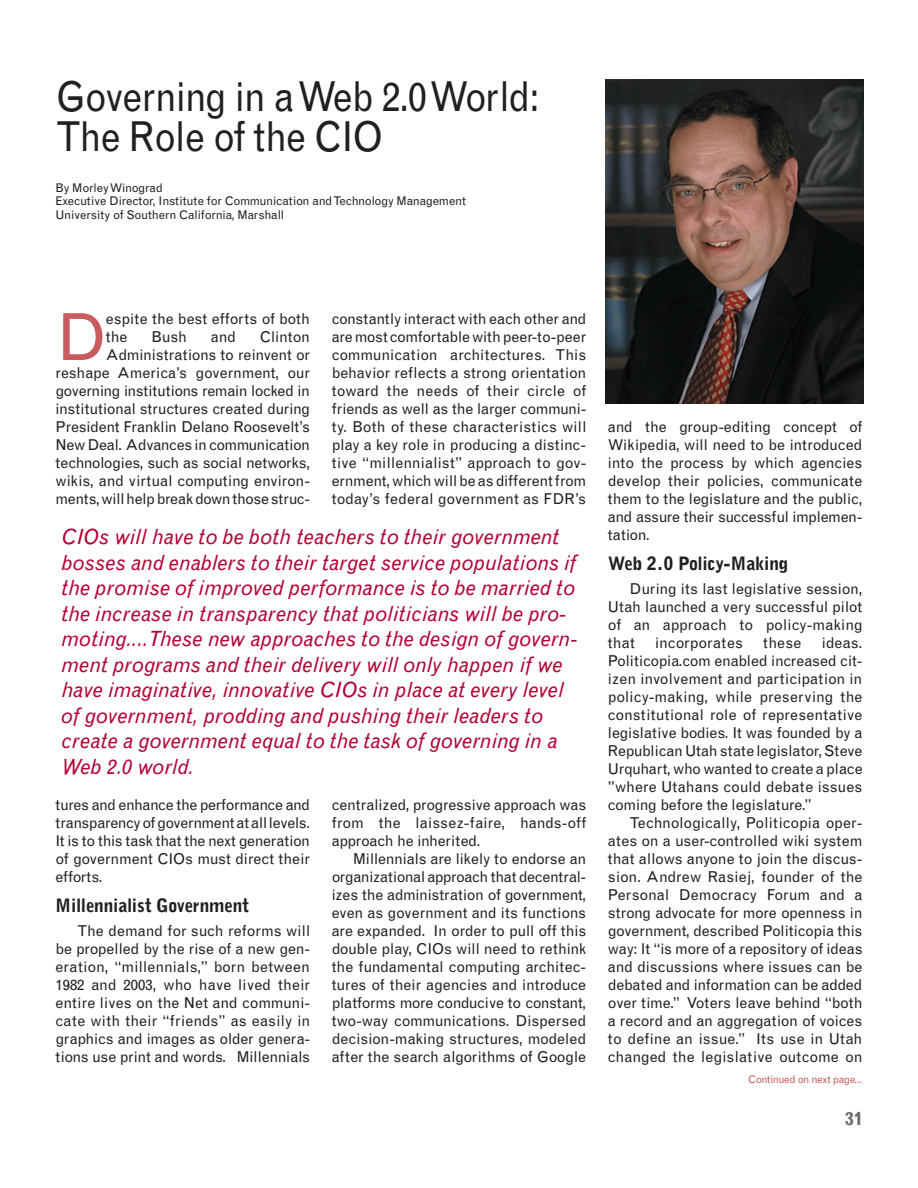
<style>
.page{position:relative;width:918px;height:1188px;background:#fff}
.page>*{position:absolute;margin:0;border:0;box-sizing:border-box;transform-origin:0 0}
.t1{font:64.95px "Grotesque";color:#c75b5f}
.t2{font:41.25px/40.5px "Grotesque";letter-spacing:-.03em;color:#231f20;scale:.91 1}
.t3{font:italic 21px/25.5px "Grotesque";letter-spacing:-.01em;color:#b30437}
.t4{font:900 18px "Grotesque";letter-spacing:-.02em;color:#231f20}
.t5{font:700 18px "Grotesque";color:#6c6d70}
.t6{font:15px/18px "Grotesque";letter-spacing:-.015em;color:#231f20;text-align:justify}
.t7{font:12px/13.5px "Grotesque";letter-spacing:-.015em;color:#231f20}
.t8{font:10.5px "Grotesque";letter-spacing:-.04em;color:#c75b5f}
</style>
<div class="page">
<img style="left:606px;top:80px;width:258px;height:324px">
<h2 class="t2" style="left:56px;top:80px;width:534px">Governing in a Web 2.0 World:<br>The Role of the CIO</h2>
<p class="t7" style="left:56px;top:182px;width:412px">By Morley Winograd<br>Executive Director, Institute for Communication and Technology Management<br>University of Southern California, Marshall</p>
<h1 class="t1" style="left:56px;top:313px;width:54px">D</h1>
<p class="t6" style="left:106px;top:311px;width:206px">espite the best efforts of both the</p>
<p class="t6" style="left:56px;top:329px;width:256px;text-align:right">Clinton<br>Administrations to reinvent or reshape America’s government, our governing institutions remain locked in institutional structures created during President Franklin Delano Roosevelt’s New Deal. Advances in communication technologies, such as social networks, wikis, and virtual computing environ&shy;ments, will help break down those struc-</p>
<p class="t6" style="left:152px;top:329px;width:37px">Bush</p>
<p class="t6" style="left:211px;top:329px;width:26px">and</p>
<p class="t6" style="left:332px;top:311px;width:256px">constantly interact with each other and are most comfortable with peer-to-peer communication architectures. This behavior reflects a strong orientation toward the needs of their circle of friends as well as the larger communi&shy;ty. Both of these characteristics will play a key role in producing a distinc&shy;tive “millennialist” approach to gov&shy;ernment, which will be as different from today’s federal government as FDR’s</p>
<p class="t3" style="left:61px;top:526px;width:518px">CIOs will have to be both teachers to their government bosses and enablers to their target service populations if the promise of improved performance is to be married to the increase in transparency that politicians will be pro&shy;moting....These new approaches to the design of govern&shy;ment programs and their delivery will only happen if we have imaginative, innovative CIOs in place at every level of government, prodding and pushing their leaders to create a government equal to the task of governing in a Web 2.0 world.</p>
<p class="t6" style="left:56px;top:797px;width:256px">tures and enhance the performance and transparency of government at all levels.<br>It is to this task that the next generation of government CIOs must direct their efforts.</p>
<p class="t4" style="left:56px;top:898px;width:195px">Millennialist Government</p>
<p class="t6" style="left:56px;top:923px;width:256px;text-indent:22px">The demand for such reforms will be propelled by the rise of a new gen&shy;eration, “millennials,” born between 1982 and 2003, who have lived their entire lives on the Net and communi&shy;cate with their “friends” as easily in graphics and images as older genera&shy;tions use print and words. Millennials</p>
<p class="t6" style="left:332px;top:797px;width:256px">centralized, progressive approach was from the laissez-faire, hands-off approach he inherited.</p>
<p class="t6" style="left:332px;top:851px;width:256px;text-indent:22px">Millennials are likely to endorse an organizational approach that decentral&shy;izes the administration of government, even as government and its functions are expanded. In order to pull off this double play, CIOs will need to rethink the fundamental computing architec&shy;tures of their agencies and introduce platforms more conducive to constant, two-way communications. Dispersed decision-making structures, modeled after the search algorithms of Google</p>
<p class="t6" style="left:608px;top:419px;width:256px">and the group-editing concept of Wikipedia, will need to be introduced into the process by which agencies develop their policies, communicate them to the legislature and the public, and assure their successful implemen&shy;tation.</p>
<p class="t4" style="left:608px;top:556px;width:182px">Web 2.0 Policy-Making</p>
<p class="t6" style="left:608px;top:581px;width:256px;text-indent:22px">During its last legislative session, Utah launched a very successful pilot of an approach to policy-making that</p>
<p class="t6" style="left:608px;top:635px;width:256px;text-indent:214px">ideas.<br>Politicopia.com enabled increased cit&shy;izen involvement and participation in policy-making, while preserving the constitutional role of representative legislative bodies. It was founded by a Republican Utah state legislator, Steve Urquhart, who wanted to create a place "where Utahans could debate issues coming before the legislature.”</p>
<p class="t6" style="left:608px;top:815px;width:256px;text-indent:22px">Technologically, Politicopia oper&shy;ates on a user-controlled wiki system that allows anyone to join the discus&shy;sion. Andrew Rasiej, founder of the Personal Democracy Forum and a strong advocate for more openness in government, described Politicopia this way: It “is more of a repository of ideas and discussions where issues can be debated and information can be added over time.” Voters leave behind “both a record and an aggregation of voices to define an issue.” Its use in Utah changed the legislative outcome on</p>
<p class="t6" style="left:655px;top:635px;width:89px">incorporates</p>
<p class="t6" style="left:763px;top:635px;width:40px">these</p>
<p class="t8" style="left:748px;top:1075px;width:116px">Continued on next page...</p>
<p class="t5" style="left:845px;top:1112px;width:19px">31</p>
</div>
